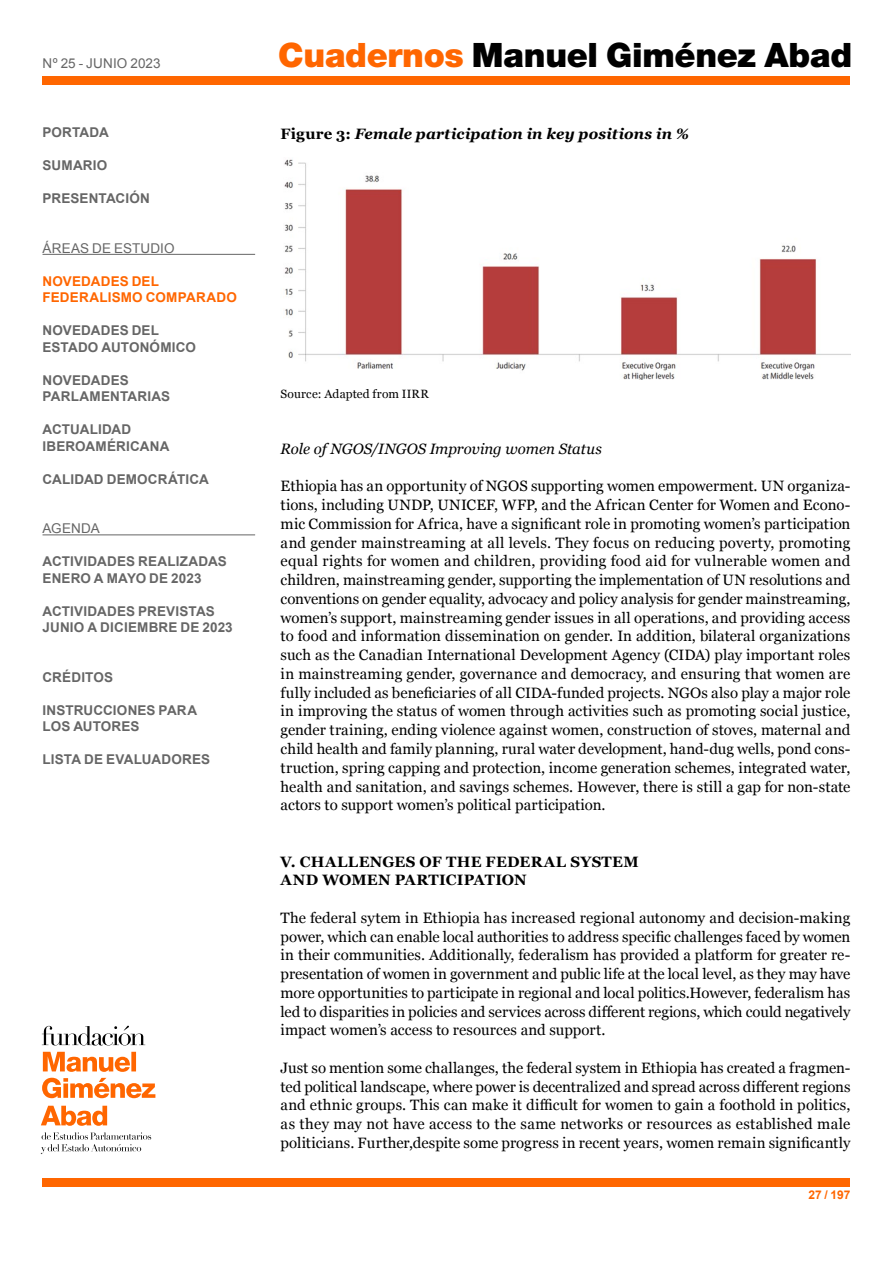
<style>
.page{position:relative;width:893px;height:1263px;background:#fff}
.page>*{position:absolute;margin:0;border:0;box-sizing:border-box;transform-origin:0 0}
.t1{font:900 33.75px "Helvetica Neue LT Std";letter-spacing:-.01em;color:#000}
.t2{font:15px/18.8px "Georgia";color:#000;text-align:justify}
.SUBTÍTULOS__2P_antes{font:700 15px/18.8px "Georgia";letter-spacing:.02em;color:#000}
.t3{font:italic 700 15px "Georgia";letter-spacing:.005em;color:#000}
.t4{font:italic 15px "Georgia";color:#000}
.t5{font:700 13.5px/16.5px "Arial";letter-spacing:.01em;color:#666}
.t6{font:13.5px "Arial";letter-spacing:.01em;color:#666}
.t7{font:700 13.5px/16.5px "Arial";letter-spacing:.015em;color:#f60}
.t8{font:12px "Georgia";letter-spacing:.015em;color:#000}
.t9{font:700 12px "Arial";color:#f60}
.s1{color:#f60}
.s2{font-style:normal}
</style>
<div class="page">
<hr style="left:43px;top:254px;width:212px;height:1px;background:#666">
<hr style="left:43px;top:534px;width:212px;height:1px;background:#666">
<div style="left:43px;top:77px;width:807px;height:8px;background:#f60"></div>
<div style="left:43px;top:1178px;width:807px;height:8px;background:#f60"></div>
<svg style="left:41px;top:1132px;width:110px;height:22px"></svg>
<svg style="left:41px;top:1106px;width:66px;height:20px"></svg>
<svg style="left:42px;top:1078px;width:113px;height:20px"></svg>
<svg style="left:43px;top:1052px;width:93px;height:20px"></svg>
<svg style="left:42px;top:1026px;width:103px;height:19px"></svg>
<img style="left:284px;top:159px;width:566px;height:221px">
<p class="t6" style="left:43px;top:55px;width:120px">Nº 25 - JUNIO 2023</p>
<p class="t5" style="left:43px;top:125px;width:68px">PORTADA</p>
<p class="t5" style="left:43px;top:158px;width:66px">SUMARIO</p>
<p class="t5" style="left:43px;top:191px;width:109px">PRESENTACIÓN</p>
<p class="t6" style="left:43px;top:239px;width:134px">ÁREAS DE ESTUDIO</p>
<p class="t7" style="left:43px;top:273px;width:196px">NOVEDADES DEL<br>FEDERALISMO COMPARADO</p>
<p class="t5" style="left:43px;top:323px;width:155px">NOVEDADES DEL<br>ESTADO AUTONÓMICO</p>
<p class="t5" style="left:43px;top:372px;width:129px">NOVEDADES<br>PARLAMENTARIAS</p>
<p class="t5" style="left:43px;top:422px;width:129px">ACTUALIDAD<br>IBEROAMÉRICANA</p>
<p class="t5" style="left:43px;top:471px;width:168px">CALIDAD DEMOCRÁTICA</p>
<p class="t6" style="left:43px;top:520px;width:59px">AGENDA</p>
<p class="t5" style="left:43px;top:554px;width:186px">ACTIVIDADES REALIZADAS<br>ENERO A MAYO DE 2023</p>
<p class="t5" style="left:43px;top:603px;width:192px">ACTIVIDADES PREVISTAS<br>JUNIO A DICIEMBRE DE 2023</p>
<p class="t5" style="left:43px;top:669px;width:72px">CRÉDITOS</p>
<p class="t5" style="left:43px;top:702px;width:156px">INSTRUCCIONES PARA<br>LOS AUTORES</p>
<p class="t5" style="left:43px;top:752px;width:169px">LISTA DE EVALUADORES</p>
<h1 class="t1" style="left:278px;top:34px;width:575px"><span class="s1">Cuadernos</span> Manuel Giménez Abad</h1>
<p class="t3" style="left:281px;top:123px;width:410px"><span class="s2">Figure 3:</span> Female participation in key positions in %</p>
<p class="t8" style="left:281px;top:385px;width:150px">Source: Adapted from IIRR</p>
<p class="t4" style="left:281px;top:438px;width:323px">Role of NGOS/INGOS Improving women Status</p>
<p class="t2" style="left:281px;top:476px;width:571px">Ethiopia has an opportunity of NGOS supporting women empowerment. UN organiza&shy;tions, including UNDP, UNICEF, WFP, and the African Center for Women and Econo&shy;mic Commission for Africa, have a significant role in promoting women’s participation and gender mainstreaming at all levels. They focus on reducing poverty, promoting equal rights for women and children, providing food aid for vulnerable women and children, mainstreaming gender, supporting the implementation of UN resolutions and conventions on gender equality, advocacy and policy analysis for gender mainstreaming, women’s support, mainstreaming gender issues in all operations, and providing access to food and information dissemination on gender. In addition, bilateral organizations such as the Canadian International Development Agency (CIDA) play important roles in mainstreaming gender, governance and democracy, and ensuring that women are fully included as beneficiaries of all CIDA-funded projects. NGOs also play a major role in improving the status of women through activities such as promoting social justice, gender training, ending violence against women, construction of stoves, maternal and child health and family planning, rural water development, hand-dug wells, pond cons&shy;truction, spring capping and protection, income generation schemes, integrated water, health and sanitation, and savings schemes. However, there is still a gap for non-state actors to support women’s political participation.</p>
<p class="SUBTÍTULOS__2P_antes" style="left:281px;top:851px;width:360px">V. CHALLENGES OF THE FEDERAL SYSTEM<br>AND WOMEN PARTICIPATION</p>
<p class="t2" style="left:281px;top:907px;width:571px">The federal sytem in Ethiopia has increased regional autonomy and decision-making power, which can enable local authorities to address specific challenges faced by women in their communities. Additionally, federalism has provided a platform for greater re&shy;presentation of women in government and public life at the local level, as they may have more opportunities to participate in regional and local politics.However, federalism has led to disparities in policies and services across different regions, which could negatively impact women’s access to resources and support.</p>
<p class="t2" style="left:281px;top:1057px;width:571px">Just so mention some challanges, the federal system in Ethiopia has created a fragmen&shy;ted political landscape, where power is decentralized and spread across different regions and ethnic groups. This can make it difficult for women to gain a foothold in politics, as they may not have access to the same networks or resources as established male politicians. Further,despite some progress in recent years, women remain significantly</p>
<p class="t9" style="left:808px;top:1187px;width:44px">27 / 197</p>
</div>
